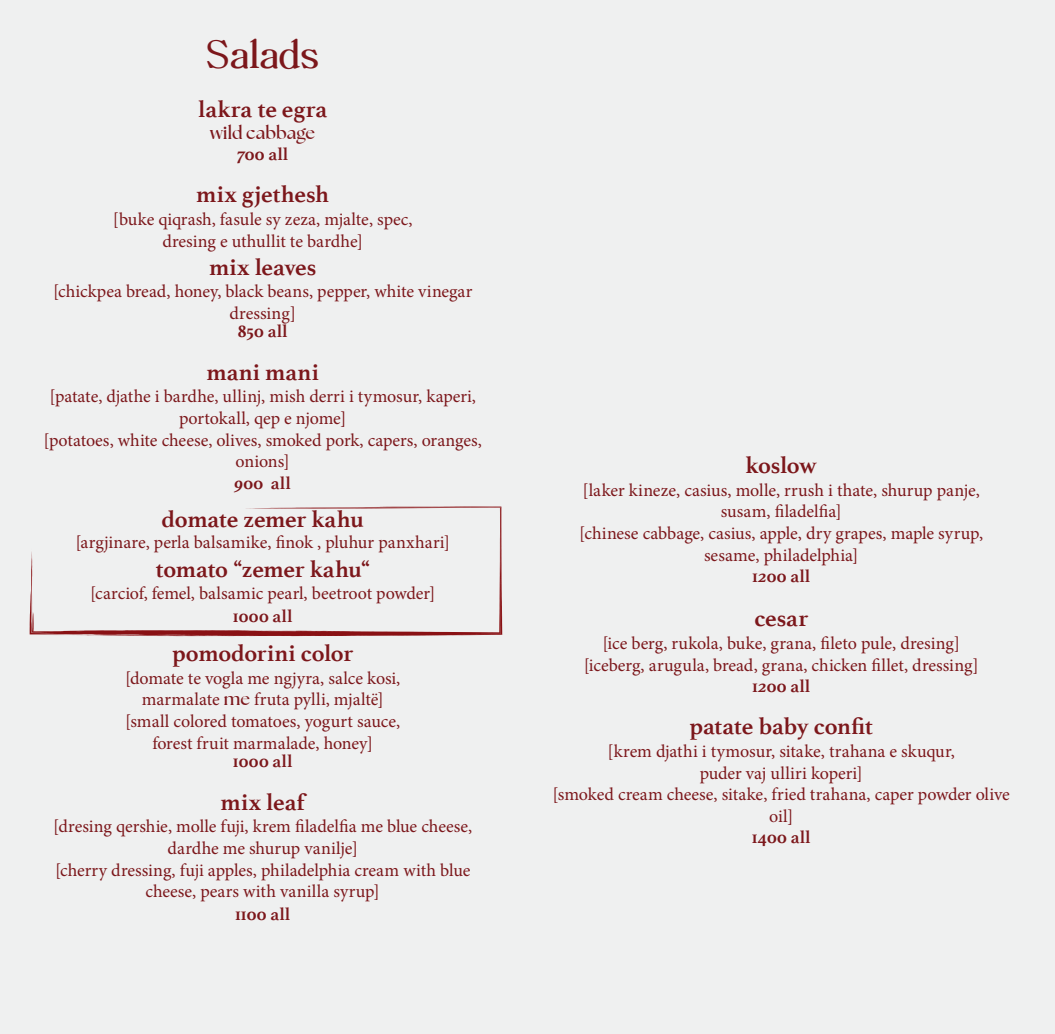
<style>
.page{position:relative;width:1055px;height:1034px;background:#fff}
.page>*{position:absolute;margin:0;border:0;box-sizing:border-box;transform-origin:0 0}
.t1{font:700 37.5px "Bellina";letter-spacing:-.005em;color:#7c171b}
.t2{font:700 24px "Athelas";letter-spacing:-.005em;color:#7c171b}
.t3{font:18px/21.6px "Minion Pro";color:#7c171b;text-align:center}
.t4{font:700 18px "Athelas";letter-spacing:.015em;color:#7c171b}
.t5{font:18px "The Seasons Bold";letter-spacing:-.005em;color:#7c171b}
.s1{font-style:italic}
.s2{font-family:"The Seasons Bold"}
</style>
<div class="page">
<div style="left:0;top:0;width:1054px;height:1033px;background:#eff0f0"></div>
<svg style="left:30px;top:506px;width:472px;height:130px"></svg>
<p class="t1" style="left:205px;top:31px;width:116px">Salads</p>
<p class="t2" style="left:198px;top:90px;width:131px">lakra te egra</p>
<p class="t5" style="left:210px;top:120px;width:106px">wild cabbage</p>
<p class="t4" style="left:237px;top:139px;width:53px"><span class="s1">7</span>00 all</p>
<p class="t2" style="left:196px;top:175px;width:134px">mix gjethesh</p>
<p class="t3" style="left:113px;top:208px;width:301px">[buke qiqrash, fasule sy zeza, mjalte, spec,</p>
<p class="t3" style="left:162px;top:230px;width:202px">dresing e uthullit te bardhe]</p>
<p class="t2" style="left:209px;top:248px;width:109px">mix leaves</p>
<p class="t3" style="left:53px;top:280px;width:421px">[chickpea bread, honey, black beans, pepper, white vinegar dressing]</p>
<p class="t4" style="left:238px;top:317px;width:51px">850 all</p>
<p class="t2" style="left:206px;top:352px;width:114px">mani mani</p>
<p class="t3" style="left:49px;top:386px;width:428px">[patate, djathe i bardhe, ullinj, mish derri i tymosur, kaperi, portokall, qep e njome]</p>
<p class="t3" style="left:43px;top:429px;width:440px">[potatoes, white cheese, olives, smoked pork, capers, oranges, onions]</p>
<p class="t4" style="left:234px;top:468px;width:58px"><span class="s1">9</span>00 all</p>
<p class="t2" style="left:162px;top:499px;width:204px">domate zemer kahu</p>
<p class="t3" style="left:75px;top:531px;width:376px">[argjinare, perla balsamike, finok , pluhur panxhari]</p>
<p class="t2" style="left:155px;top:549px;width:216px">tomato “zemer kahu“</p>
<p class="t3" style="left:90px;top:582px;width:347px">[carciof, femel, balsamic pearl, beetroot powder]</p>
<p class="t4" style="left:233px;top:601px;width:61px">1000 all</p>
<p class="t2" style="left:172px;top:633px;width:182px">pomodorini color</p>
<p class="t3" style="left:125px;top:667px;width:277px">[domate te vogla me ngjyra, salce kosi,</p>
<p class="t3" style="left:142px;top:688px;width:244px">marmalate <span class="s2">me</span> fruta pylli, mjaltë]</p>
<p class="t3" style="left:125px;top:710px;width:276px">[small colored tomatoes, yogurt sauce,</p>
<p class="t3" style="left:152px;top:731px;width:222px">forest fruit marmalade, honey]</p>
<p class="t4" style="left:233px;top:746px;width:61px">1000 all</p>
<p class="t2" style="left:221px;top:782px;width:86px">mix leaf</p>
<p class="t3" style="left:53px;top:815px;width:420px">[dresing qershie, molle fuji, krem filadelfia me blue cheese,</p>
<p class="t3" style="left:167px;top:837px;width:192px">dardhe me shurup vanilje]</p>
<p class="t3" style="left:55px;top:858px;width:417px">[cherry dressing, fuji apples, philadelphia cream with blue cheese, pears with vanilla syrup]</p>
<p class="t4" style="left:235px;top:899px;width:57px">1100 all</p>
<p class="t2" style="left:745px;top:445px;width:73px">koslow</p>
<p class="t3" style="left:582px;top:479px;width:399px">[laker kineze, casius, molle, rrush i thate, shurup panje,</p>
<p class="t3" style="left:720px;top:500px;width:123px">susam, filadelfia]</p>
<p class="t3" style="left:579px;top:522px;width:405px">[chinese cabbage, casius, apple, dry grapes, maple syrup, sesame, philadelphia]</p>
<p class="t4" style="left:752px;top:561px;width:60px">1<span class="s1">2</span>00 all</p>
<p class="t2" style="left:754px;top:599px;width:55px">cesar</p>
<p class="t3" style="left:602px;top:632px;width:359px">[ice berg, rukola, buke, grana, fileto pule, dresing]</p>
<p class="t3" style="left:584px;top:654px;width:396px">[iceberg, arugula, bread, grana, chicken fillet, dressing]</p>
<p class="t4" style="left:752px;top:671px;width:60px">1<span class="s1">2</span>00 all</p>
<p class="t2" style="left:689px;top:707px;width:185px">patate baby confit</p>
<p class="t3" style="left:607px;top:740px;width:349px">[krem djathi i tymosur, sitake, trahana e skuqur,</p>
<p class="t3" style="left:699px;top:762px;width:164px">puder vaj ulliri koperi]</p>
<p class="t3" style="left:552px;top:783px;width:458px">[smoked cream cheese, sitake, fried trahana, caper powder olive oil]</p>
<p class="t4" style="left:751px;top:822px;width:60px">1400 all</p>
</div>
